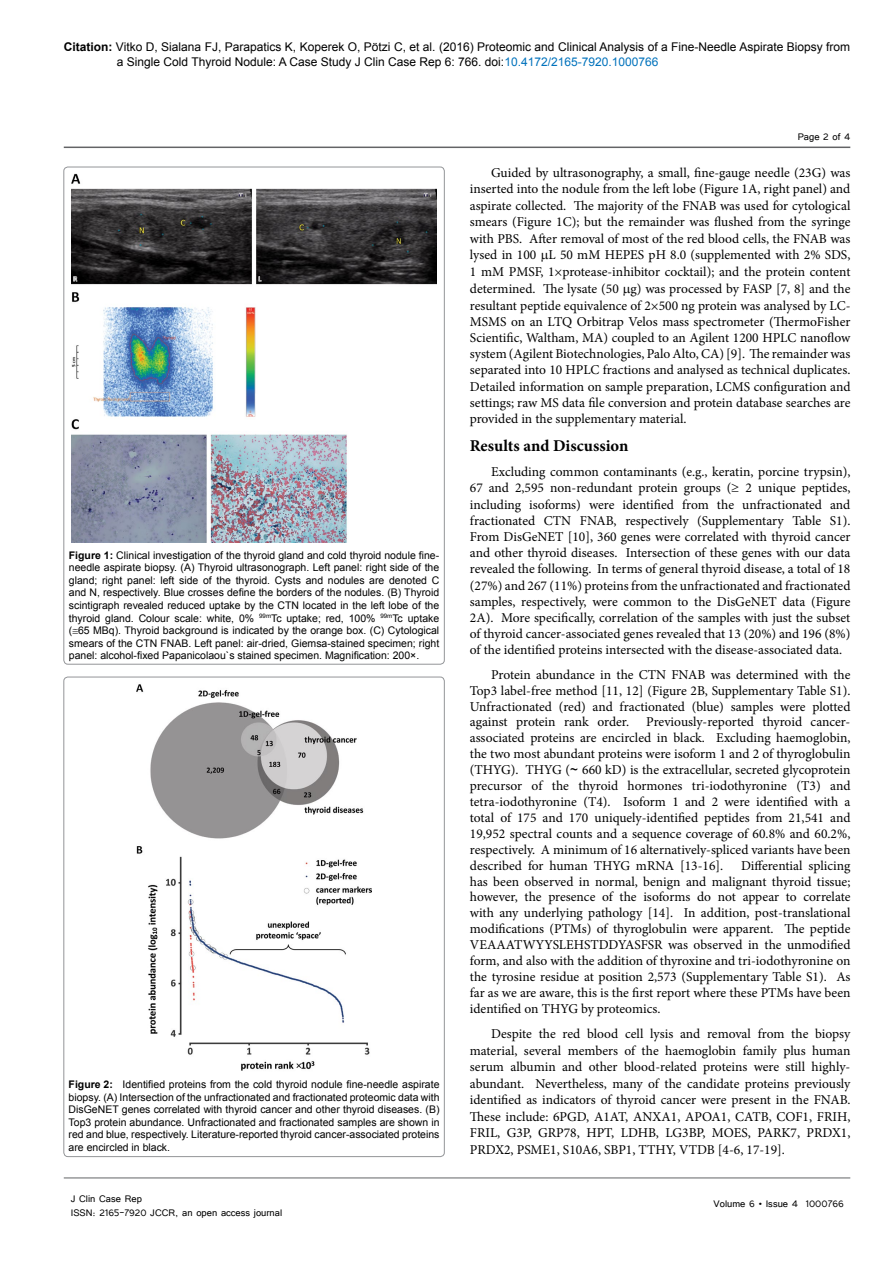
<style>
.page{position:relative;width:893px;height:1263px;background:#fff}
.page>*{position:absolute;margin:0;border:0;box-sizing:border-box;transform-origin:0 0}
.t1{font:700 16.5px "Minion Pro";color:#000}
.t2{font:13.5px/15.9px "Minion Pro";color:#000;text-align:justify}
.t3{font:12px/14.4px "Arial";color:#000}
.t4{font:12px/14.4px "Tunga";color:#000}
.t5{font:10.5px/12.6px "Arial";color:#000;text-align:justify}
.s1{font-weight:700}
.s2{color:#0072bc}
.s3{font-family:"Arial"}
</style>
<div class="page">
<hr style="left:64px;top:147px;width:786px;height:1px;background:#636466">
<hr style="left:64px;top:1178px;width:786px;height:1px;background:#636466">
<img style="left:72px;top:173px;width:364px;height:369px">
<img style="left:137px;top:684px;width:234px;height:387px">
<p class="t3" style="left:117px;top:40px;width:735px;text-indent:-53px"><span class="s1">Citation:</span> Vitko D, Sialana FJ, Parapatics K, Koperek O, Pötzi C, et al. (2016) Proteomic and Clinical Analysis of a Fine-Needle Aspirate Biopsy from a Single Cold Thyroid Nodule: A Case Study J Clin Case Rep 6: 766. doi:<span class="s2">10.4172/2165-7920.1000766</span></p>
<p class="t5" style="left:69px;top:549px;width:372px"><span class="s1">Figure 1:</span> Clinical investigation of the thyroid gland and cold thyroid nodule fine&shy;needle aspirate biopsy. (A) Thyroid ultrasonograph. Left panel: right side of the gland; right panel: left side of the thyroid. Cysts and nodules are denoted C and N, respectively. Blue crosses define the borders of the nodules. (B) Thyroid scintigraph revealed reduced uptake by the CTN located in the left lobe of the thyroid gland. Colour scale: white, 0% <sup>99m</sup>Tc uptake; red, 100% <sup>99m</sup>Tc uptake (≅65 MBq). Thyroid background is indicated by the orange box. (C) Cytological smears of the CTN FNAB. Left panel: air-dried, Giemsa-stained specimen; right panel: alcohol-fixed Papanicolaou`s stained specimen. Magnification: 200×.</p>
<p class="t5" style="left:69px;top:1078px;width:372px"><span class="s1">Figure 2:</span> Identified proteins from the cold thyroid nodule fine-needle aspirate biopsy. (A) Intersection of the unfractionated and fractionated proteomic data with DisGeNET genes correlated with thyroid cancer and other thyroid diseases. (B)<br>Top3 protein abundance. Unfractionated and fractionated samples are shown in red and blue, respectively. Literature-reported thyroid cancer-associated proteins are encircled in black.</p>
<p class="t4" style="left:71px;top:1190px;width:213px">J Clin Case Rep<br>ISSN: 2165-7920 JCCR, an open access journal</p>
<p class="t4" style="left:798px;top:128px;width:54px">Page 2 of 4</p>
<p class="t2" style="left:470px;top:164px;width:382px;line-height:16.4px;text-indent:21px">Guided by ultrasonography, a small, fine-gauge needle (23G) was inserted into the nodule from the left lobe (Figure 1A, right panel) and aspirate collected. The majority of the FNAB was used for cytological smears (Figure 1C); but the remainder was flushed from the syringe with PBS. After removal of most of the red blood cells, the FNAB was lysed in 100 L 50 mM HEPES pH 8.0 (supplemented with 2% SDS, 1 mM PMSF, 1×protease-inhibitor cocktail); and the protein content determined. The lysate (50 g) was processed by FASP [7, 8] and the resultant peptide equivalence of 2×500 ng protein was analysed by LC-MSMS on an LTQ Orbitrap Velos mass spectrometer (ThermoFisher Scientific, Waltham, MA) coupled to an Agilent 1200 HPLC nanoflow system (Agilent Biotechnologies, Palo Alto, CA) [9]. The remainder was separated into 10 HPLC fractions and analysed as technical duplicates.<br>Detailed information on sample preparation, LCMS configuration and settings; raw MS data file conversion and protein database searches are provided in the supplementary material.</p>
<p class="t1" style="left:470px;top:434px;width:160px">Results and Discussion</p>
<p class="t2" style="left:470px;top:464px;width:382px;text-indent:21px">Excluding common contaminants (e.g., keratin, porcine trypsin), 67 and 2,595 non-redundant protein groups (≥ 2 unique peptides, including isoforms) were identified from the unfractionated and fractionated CTN FNAB, respectively (Supplementary Table S1).<br>From DisGeNET [10], 360 genes were correlated with thyroid cancer and other thyroid diseases. Intersection of these genes with our data revealed the following. In terms of general thyroid disease, a total of 18 (27%) and 267 (11%) proteins from the unfractionated and fractionated samples, respectively, were common to the DisGeNET data (Figure 2A). More specifically, correlation of the samples with just the subset of thyroid cancer-associated genes revealed that 13 (20%) and 196 (8%) of the identified proteins intersected with the disease-associated data.</p>
<p class="t2" style="left:470px;top:666px;width:382px;text-indent:21px">Protein abundance in the CTN FNAB was determined with the Top3 label-free method [11, 12] (Figure 2B, Supplementary Table S1).<br>Unfractionated (red) and fractionated (blue) samples were plotted against protein rank order.</p>
<p class="t2" style="left:470px;top:714px;width:382px;text-indent:176px">Previously-reported thyroid cancer&shy;associated proteins are encircled in black. Excluding haemoglobin, the two most abundant proteins were isoform 1 and 2 of thyroglobulin (THYG). THYG (<span class="s3">~</span> 660 kD) is the extracellular, secreted glycoprotein precursor of the thyroid hormones tri-iodothyronine (T3) and tetra-iodothyronine (T4). Isoform 1 and 2 were identified with a total of 175 and 170 uniquely-identified peptides from 21,541 and 19,952 spectral counts and a sequence coverage of 60.8% and 60.2%, respectively. A minimum of 16 alternatively-spliced variants have been described for human THYG mRNA [13-16].</p>
<p class="t2" style="left:470px;top:857px;width:382px;text-indent:271px">Differential splicing has been observed in normal, benign and malignant thyroid tissue; however, the presence of the isoforms do not appear to correlate with any underlying pathology [14]. In addition, post-translational modifications (PTMs) of thyroglobulin were apparent. The peptide VEAAATWYYSLEHSTDDYASFSR was observed in the unmodified form, and also with the addition of thyroxine and tri-iodothyronine on the tyrosine residue at position 2,573 (Supplementary Table S1). As far as we are aware, this is the first report where these PTMs have been identified on THYG by proteomics.</p>
<p class="t2" style="left:470px;top:1026px;width:382px;line-height:16.5px;text-indent:21px">Despite the red blood cell lysis and removal from the biopsy material, several members of the haemoglobin family plus human serum albumin and other blood-related proteins were still highly&shy;abundant. Nevertheless, many of the candidate proteins previously identified as indicators of thyroid cancer were present in the FNAB.<br>These include: 6PGD, A1AT, ANXA1, APOA1, CATB, COF1, FRIH, FRIL, G3P, GRP78, HPT, LDHB, LG3BP, MOES, PARK7, PRDX1, PRDX2, PSME1, S10A6, SBP1, TTHY, VTDB [4-6, 17-19].</p>
<p class="t4" style="left:714px;top:1196px;width:132px">Volume 6 • Issue 4 1000766</p>
</div>
